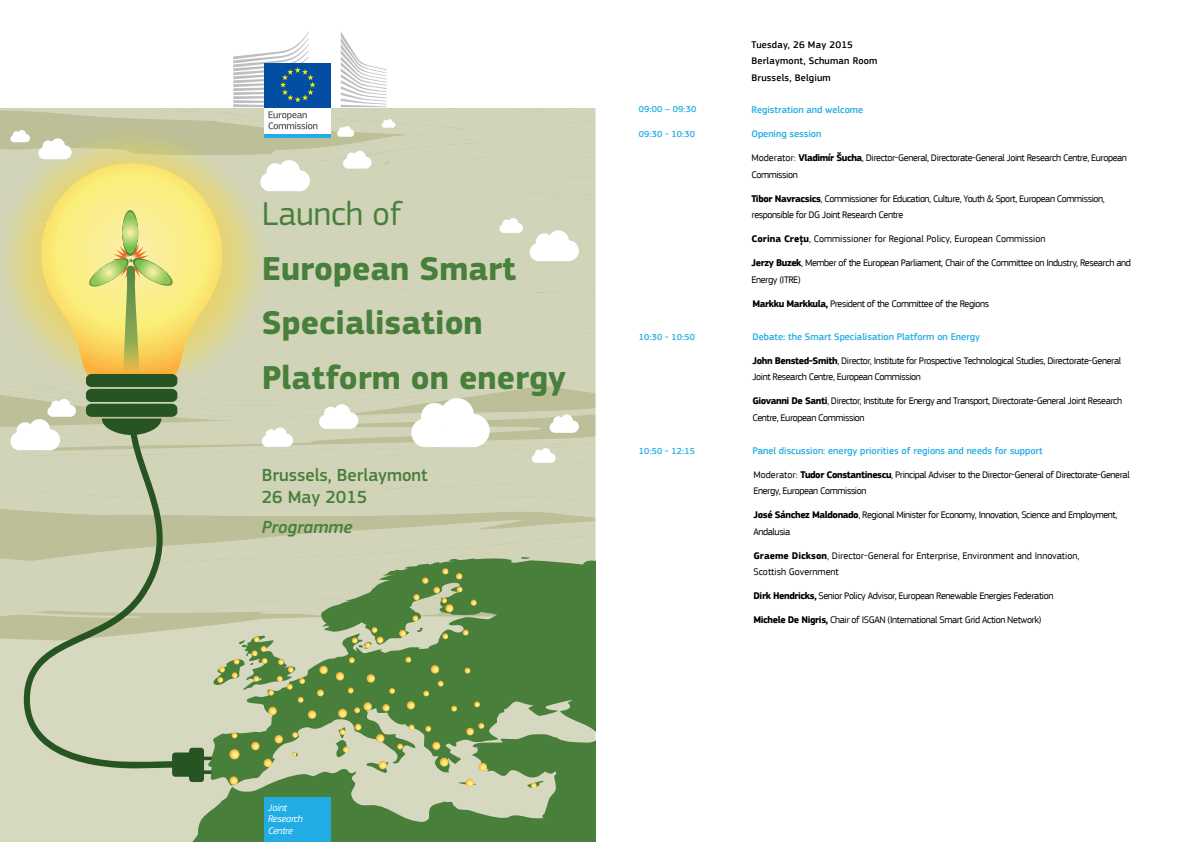
<style>
.page{position:relative;width:1191px;height:842px;background:#fff}
.page>*{position:absolute;margin:0;border:0;box-sizing:border-box;transform-origin:0 0}
.t1{font:700 34.4px/54.5px "EC Square Sans Pro";color:#477f3b}
.t2{font:34.4px "EC Square Sans Pro";color:#477f3b}
.t3{font:500 18.2px/21.9px "EC Square Sans Pro";color:#477f3b}
.t4{font:italic 500 18.2px "EC Square Sans Pro";color:#477f3b}
.t5{font:10px/16.5px "EC Square Sans Pro";letter-spacing:-.04em;color:#000}
.t6{font:10px/16.5px "EC Square Sans Pro";color:#000}
.t7{font:500 10px "EC Square Sans Pro";color:#21ade3}
.t8{font:500 10px/16.5px "EC Square Sans Pro";letter-spacing:.02em;color:#000}
.t9{font:italic 10px/11.5px "EC Square Sans Pro";letter-spacing:-.03em;color:#fff}
.t10{font:500 9px "EC Square Sans Pro";letter-spacing:.02em;color:#21ade3}
.s1{font-weight:700}
</style>
<div class="page">
<div style="left:0;top:621px;width:147px;height:221px;background:#d6d8c0"></div>
<svg style="left:147px;top:768px;width:101px;height:74px;background:#acbd99"></svg>
<svg style="left:248px;top:621px;width:347px;height:221px;background:#528646"></svg>
<img style="left:192px;top:621px;width:370px;height:193px">
<svg style="left:229px;top:749px;width:11px;height:11px"></svg>
<svg style="left:382px;top:704px;width:8px;height:8px"></svg>
<svg style="left:355px;top:724px;width:6px;height:7px"></svg>
<svg style="left:338px;top:709px;width:9px;height:9px"></svg>
<svg style="left:406px;top:701px;width:9px;height:9px"></svg>
<svg style="left:432px;top:742px;width:8px;height:8px"></svg>
<svg style="left:367px;top:761px;width:21px;height:12px"></svg>
<svg style="left:439px;top:758px;width:10px;height:9px"></svg>
<svg style="left:251px;top:742px;width:9px;height:8px"></svg>
<svg style="left:229px;top:776px;width:9px;height:9px"></svg>
<svg style="left:263px;top:759px;width:9px;height:8px"></svg>
<svg style="left:274px;top:735px;width:9px;height:9px"></svg>
<svg style="left:376px;top:734px;width:9px;height:9px"></svg>
<svg style="left:366px;top:674px;width:9px;height:9px"></svg>
<svg style="left:458px;top:779px;width:18px;height:8px"></svg>
<svg style="left:430px;top:665px;width:9px;height:9px"></svg>
<svg style="left:478px;top:763px;width:9px;height:8px"></svg>
<svg style="left:466px;top:723px;width:18px;height:13px"></svg>
<svg style="left:335px;top:672px;width:9px;height:9px"></svg>
<svg style="left:399px;top:630px;width:7px;height:7px"></svg>
<svg style="left:474px;top:701px;width:6px;height:6px"></svg>
<svg style="left:408px;top:724px;width:6px;height:6px"></svg>
<svg style="left:292px;top:732px;width:6px;height:6px"></svg>
<svg style="left:231px;top:732px;width:6px;height:6px"></svg>
<svg style="left:354px;top:702px;width:18px;height:11px"></svg>
<svg style="left:292px;top:752px;width:6px;height:4px"></svg>
<svg style="left:389px;top:688px;width:6px;height:6px"></svg>
<svg style="left:397px;top:743px;width:6px;height:6px"></svg>
<svg style="left:349px;top:657px;width:6px;height:6px"></svg>
<svg style="left:352px;top:627px;width:32px;height:22px"></svg>
<svg style="left:405px;top:657px;width:6px;height:6px"></svg>
<svg style="left:442px;top:633px;width:6px;height:6px"></svg>
<svg style="left:462px;top:630px;width:7px;height:6px"></svg>
<svg style="left:451px;top:706px;width:6px;height:6px"></svg>
<svg style="left:336px;top:727px;width:13px;height:30px"></svg>
<svg style="left:423px;top:690px;width:6px;height:6px"></svg>
<svg style="left:348px;top:688px;width:6px;height:6px"></svg>
<svg style="left:464px;top:668px;width:6px;height:6px"></svg>
<svg style="left:437px;top:681px;width:7px;height:6px"></svg>
<svg style="left:527px;top:781px;width:16px;height:7px"></svg>
<svg style="left:425px;top:726px;width:6px;height:6px"></svg>
<svg style="left:213px;top:635px;width:115px;height:84px;background:#a0b485"></svg>
<div style="left:522px;top:822px;width:40px;height:20px;background:#477f3b"></div>
<hr style="left:192px;top:757px;width:25px;height:3px;background:#265422;border-radius:2px">
<svg style="left:193px;top:770px;width:24px;height:4px"></svg>
<div style="left:189px;top:748px;width:15px;height:34px;background:#265422;border-radius:3px"></div>
<div style="left:172px;top:752px;width:24px;height:25px;background:#265422;border-radius:3px"></div>
<svg style="left:211px;top:769px;width:10px;height:7px"></svg>
<svg style="left:211px;top:755px;width:9px;height:6px"></svg>
<svg style="left:24px;top:621px;width:168px;height:147px;background:#c3c9ae"></svg>
<div style="left:265px;top:798px;width:66px;height:44px;background:#21ade3"></div>
<svg style="left:0;top:32px;width:595px;height:589px;background:#cfd2b0"></svg>
<h1 class="t2" style="left:262px;top:194px;width:142px">Launch of</h1>
<h1 class="t1" style="left:262px;top:242px;width:306px">European Smart<br>Specialisation<br>Platform on energy</h1>
<h2 class="t3" style="left:262px;top:464px;width:167px">Brussels, Berlaymont<br>26 May 2015</h2>
<h2 class="t4" style="left:262px;top:516px;width:92px">Programme</h2>
<p class="t9" style="left:268px;top:802px;width:36px">Joint<br>Research<br>Centre</p>
<p class="t10" style="left:639px;top:104px;width:59px">09:00 – 09:30</p>
<p class="t10" style="left:639px;top:129px;width:57px">09:30 - 10:30</p>
<p class="t10" style="left:639px;top:332px;width:57px">10:30 - 10:50</p>
<p class="t10" style="left:639px;top:446px;width:57px">10:50 - 12:15</p>
<p class="t8" style="left:751px;top:36px;width:128px">Tuesday, 26 May 2015<br>Berlaymont, Schuman Room<br>Brussels, Belgium</p>
<p class="t7" style="left:751px;top:104px;width:113px">Registration and welcome</p>
<p class="t7" style="left:751px;top:128px;width:71px">Opening session</p>
<p class="t5" style="left:751px;top:150px;width:377px">Moderator: <span class="s1">Vladimír Šucha</span>, Director-General, Directorate-General Joint Research Centre, European<br>Commission</p>
<p class="t5" style="left:751px;top:190px;width:355px"><span class="s1">Tibor Navracsics</span>, Commissioner for Education, Culture, Youth &amp; Sport, European Commission, responsible for DG Joint Research Centre</p>
<p class="t6" style="left:751px;top:231px;width:296px"><span class="s1">Corina Crețu</span>, Commissioner for Regional Policy, European Commission</p>
<p class="t5" style="left:751px;top:255px;width:381px"><span class="s1">Jerzy Buzek</span>, Member of the European Parliament, Chair of the Committee on Industry, Research and<br>Energy (ITRE)</p>
<p class="t5" style="left:752px;top:295px;width:238px"><span class="s1">Markku Markkula,</span> President of the Committee of the Regions</p>
<p class="t7" style="left:752px;top:330px;width:229px">Debate: the Smart Specialisation Platform on Energy</p>
<p class="t5" style="left:752px;top:352px;width:370px"><span class="s1">John Bensted-Smith</span>, Director, Institute for Prospective Technological Studies, Directorate-General<br>Joint Research Centre, European Commission</p>
<p class="t5" style="left:752px;top:393px;width:371px"><span class="s1">Giovanni De Santi</span>, Director, Institute for Energy and Transport, Directorate-General Joint Research<br>Centre, European Commission</p>
<p class="t7" style="left:752px;top:444px;width:292px">Panel discussion: energy priorities of regions and needs for support</p>
<p class="t5" style="left:753px;top:466px;width:378px">Moderator: <span class="s1">Tudor Constantinescu</span>, Principal Adviser to the Director-General of Directorate-General<br>Energy, European Commission</p>
<p class="t5" style="left:753px;top:507px;width:365px"><span class="s1">José Sánchez Maldonado</span>, Regional Minister for Economy, Innovation, Science and Employment,<br>Andalusia</p>
<p class="t6" style="left:753px;top:547px;width:327px"><span class="s1">Graeme Dickson</span>, Director-General for Enterprise, Environment and Innovation,<br>Scottish Government</p>
<p class="t5" style="left:753px;top:588px;width:301px"><span class="s1">Dirk Hendricks,</span> Senior Policy Advisor, European Renewable Energies Federation</p>
<p class="t5" style="left:753px;top:612px;width:289px"><span class="s1">Michele De Nigris,</span> Chair of ISGAN (International Smart Grid Action Network)</p>
</div>
